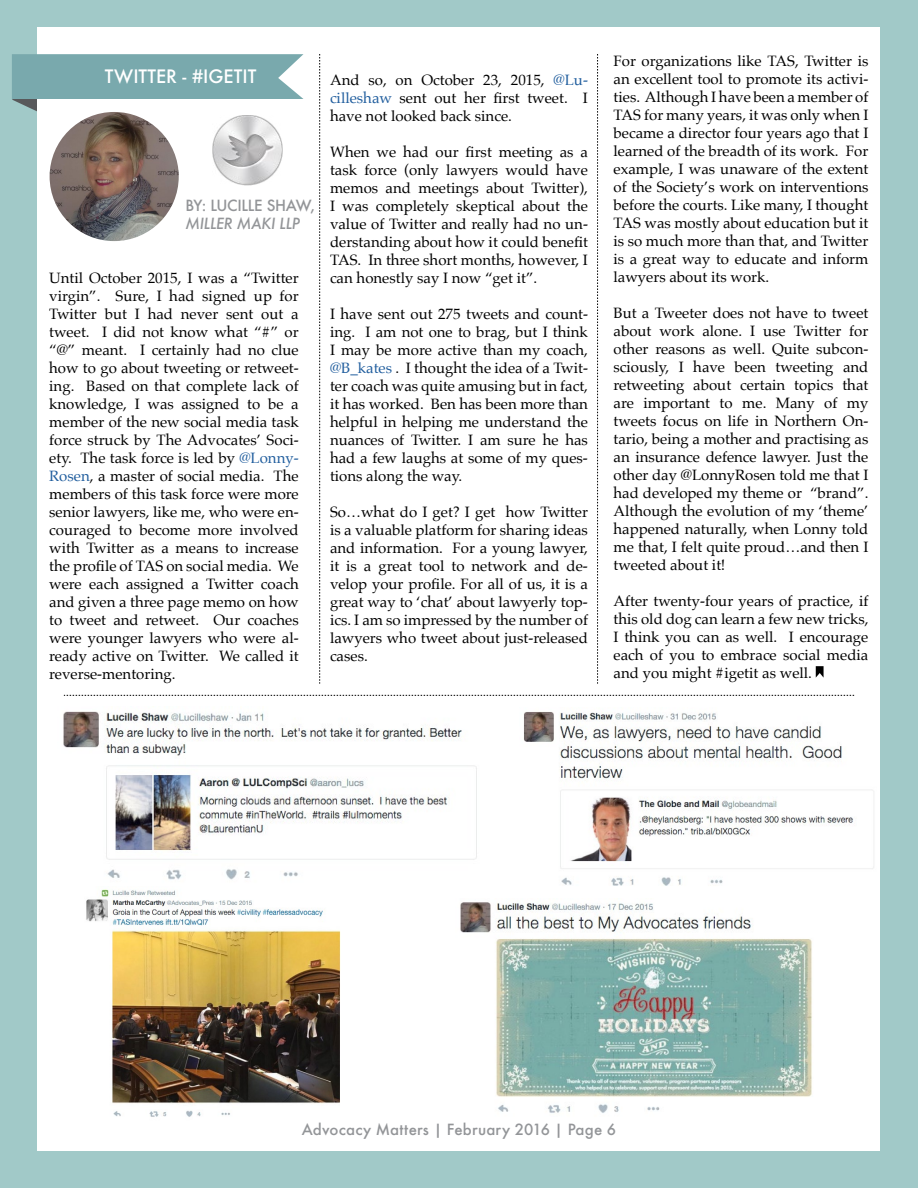
<style>
.page{position:relative;width:918px;height:1188px;background:#a1c9c8}
.page>*{position:absolute;margin:0;border:0;box-sizing:border-box;transform-origin:0 0}
.t1{font:500 18px "Futura";color:#fff}
.t2{font:15px/18px "Palatino";color:#000;text-align:justify}
.t3{font:500 15px "Futura";letter-spacing:.005em;color:#939598}
.t4{font:500 15px "Futura";letter-spacing:-.02em;color:#939598}
.t5{font:italic 500 15px "Futura";letter-spacing:-.02em;color:#939598}
.s1{color:#215e9e}
</style>
<div class="page">
<div style="left:38px;top:28px;width:842px;height:1123px;background:#fff"></div>
<svg style="left:12px;top:54px;width:291px;height:58px"></svg>
<img style="left:63px;top:711px;width:414px;height:169px">
<img style="left:86px;top:889px;width:255px;height:228px">
<svg style="left:319px;top:54px;width:1px;height:630px"></svg>
<svg style="left:597px;top:54px;width:1px;height:630px"></svg>
<img style="left:50px;top:112px;width:129px;height:129px;border-radius:65px">
<svg style="left:816px;top:666px;width:8px;height:12px"></svg>
<img style="left:524px;top:711px;width:350px;height:175px">
<svg style="left:64px;top:695px;width:790px;height:1px"></svg>
<img style="left:460px;top:902px;width:352px;height:211px">
<img style="left:212px;top:116px;width:70px;height:70px">
<p class="t1" style="left:105px;top:63px;width:153px">TWITTER - #IGETIT</p>
<p class="t4" style="left:185px;top:196px;width:131px">BY: LUCILLE SHAW,</p>
<p class="t5" style="left:185px;top:214px;width:116px">MILLER MAKI LLP</p>
<p class="t2" style="left:49px;top:269px;width:251px">Until October 2015, I was a “Twitter virgin”. Sure, I had signed up for Twitter but I had never sent out a tweet. I did not know what “#” or “@” meant. I certainly had no clue how to go about tweeting or retweet&shy;ing. Based on that complete lack of knowledge, I was assigned to be a member of the new social media task force struck by The Advocates’ Soci&shy;ety. The task force is led by <span class="s1">@Lonny-Rosen</span>, a master of social media. The members of this task force were more senior lawyers, like me, who were en&shy;couraged to become more involved with Twitter as a means to increase the profile of TAS on social media. We were each assigned a Twitter coach and given a three page memo on how to tweet and retweet. Our coaches were younger lawyers who were al&shy;ready active on Twitter. We called it reverse-mentoring.</p>
<p class="t2" style="left:330px;top:70px;width:260px">And so, on October 23, 2015, <span class="s1">@Lu&shy;cilleshaw</span> sent out her first tweet. I have not looked back since.</p>
<p class="t2" style="left:330px;top:142px;width:260px">When we had our first meeting as a task force (only lawyers would have memos and meetings about Twitter), I was completely skeptical about the value of Twitter and really had no un&shy;derstanding about how it could benefit TAS. In three short months, however, I can honestly say I now “get it”.</p>
<p class="t2" style="left:330px;top:304px;width:260px">I have sent out 275 tweets and count&shy;ing. I am not one to brag, but I think I may be more active than my coach, <span class="s1">@B_kates</span> . I thought the idea of a Twit&shy;ter coach was quite amusing but in fact, it has worked. Ben has been more than helpful in helping me understand the nuances of Twitter. I am sure he has had a few laughs at some of my ques&shy;tions along the way.</p>
<p class="t2" style="left:330px;top:502px;width:260px">So…what do I get? I get how Twitter is a valuable platform for sharing ideas and information. For a young lawyer, it is a great tool to network and de&shy;velop your profile. For all of us, it is a great way to ‘chat’ about lawyerly top&shy;ics. I am so impressed by the number of lawyers who tweet about just-released cases.</p>
<p class="t2" style="left:614px;top:51px;width:256px">For organizations like TAS, Twitter is an excellent tool to promote its activi&shy;ties. Although I have been a member of TAS for many years, it was only when I became a director four years ago that I learned of the breadth of its work. For example, I was unaware of the extent of the Society’s work on interventions before the courts. Like many, I thought TAS was mostly about education but it is so much more than that, and Twitter is a great way to educate and inform lawyers about its work.</p>
<p class="t2" style="left:614px;top:303px;width:256px">But a Tweeter does not have to tweet about work alone. I use Twitter for other reasons as well. Quite subcon&shy;sciously, I have been tweeting and retweeting about certain topics that are important to me. Many of my tweets focus on life in Northern On&shy;tario, being a mother and practising as an insurance defence lawyer. Just the other day @LonnyRosen told me that I had developed my theme or “brand”.<br>Although the evolution of my ‘theme’ happened naturally, when Lonny told me that, I felt quite proud…and then I tweeted about it!</p>
<p class="t2" style="left:614px;top:591px;width:256px">After twenty-four years of practice, if this old dog can learn a few new tricks, I think you can as well. I encourage each of you to embrace social media and you might #igetit as well.</p>
<p class="t3" style="left:302px;top:1119px;width:316px">Advocacy Matters | February 2016 | Page 6</p>
</div>
